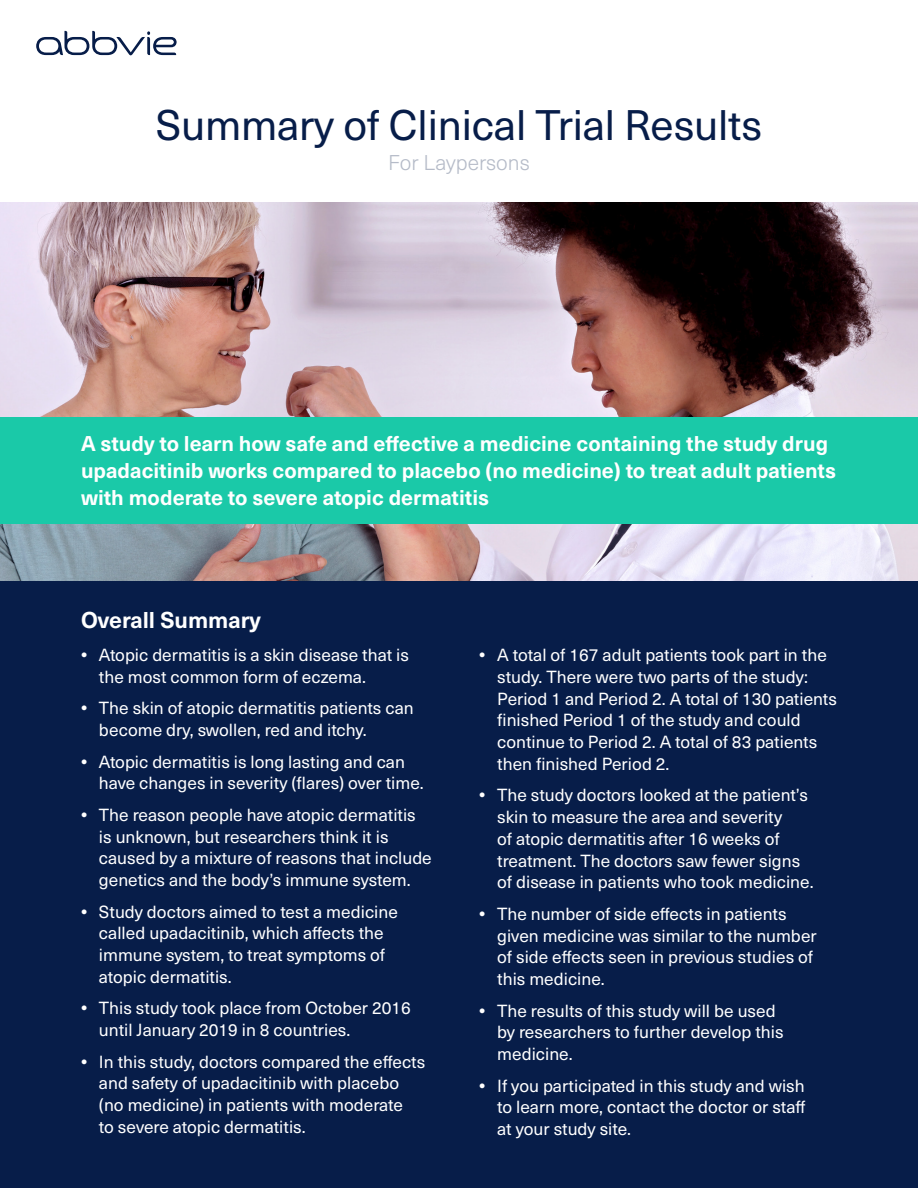
<style>
.page{position:relative;width:918px;height:1188px;background:#fff}
.page>*{position:absolute;margin:0;border:0;box-sizing:border-box;transform-origin:0 0}
.t1{font:42px "Neue Haas Unica Pro";letter-spacing:-.005em;color:#071d49}
.t2{font:700 22.5px "Neue Haas Unica Pro";color:#fff}
.t3{font:700 21px/27px "Neue Haas Unica Pro";color:#fff}
.t4{font:300 21px "Neue Haas Unica Pro";color:#b5bbc8}
.t5{font:17.25px/21.8px "Neue Haas Unica Pro";color:#fff}
.s1{font-weight:700}
</style>
<div class="page">
<div style="left:0;top:580px;width:918px;height:608px;background:#071d49"></div>
<img style="left:0;top:202px;width:918px;height:378px">
<div style="left:0;top:417px;width:918px;height:106px;background:#1ac9a8"></div>
<svg style="left:36px;top:31px;width:141px;height:24px"></svg>
<h1 class="t1" style="left:156px;top:100px;width:608px">Summary of Clinical Trial Results</h1>
<p class="t4" style="left:388px;top:150px;width:143px">For Laypersons</p>
<p class="t3" style="left:81px;top:430px;width:757px">A study to learn how safe and effective a medicine containing the study drug upadacitinib works compared to placebo (no medicine) to treat adult patients with moderate to severe atopic dermatitis</p>
<h2 class="t2" style="left:81px;top:606px;width:181px">Overall Summary</h2>
<p class="t5" style="left:99px;top:644px;width:311px;text-indent:-18px"><span class="s1">•</span> Atopic dermatitis is a skin disease that is the most common form of eczema.</p>
<p class="t5" style="left:99px;top:698px;width:316px;text-indent:-18px"><span class="s1">•</span> The skin of atopic dermatitis patients can become dry, swollen, red and itchy.</p>
<p class="t5" style="left:99px;top:751px;width:326px;text-indent:-18px"><span class="s1">•</span> Atopic dermatitis is long lasting and can have changes in severity (flares) over time.</p>
<p class="t5" style="left:99px;top:804px;width:334px;text-indent:-18px"><span class="s1">•</span> The reason people have atopic dermatitis is unknown, but researchers think it is caused by a mixture of reasons that include genetics and the body’s immune system.</p>
<p class="t5" style="left:99px;top:901px;width:300px;text-indent:-18px"><span class="s1">•</span> Study doctors aimed to test a medicine called upadacitinib, which affects the immune system, to treat symptoms of atopic dermatitis.</p>
<p class="t5" style="left:99px;top:998px;width:313px;text-indent:-18px"><span class="s1">•</span> This study took place from October 2016 until January 2019 in 8 countries.</p>
<p class="t5" style="left:99px;top:1051px;width:328px;text-indent:-18px"><span class="s1">•</span> In this study, doctors compared the effects and safety of upadacitinib with placebo (no medicine) in patients with moderate<br>to severe atopic dermatitis.</p>
<p class="t5" style="left:497px;top:644px;width:341px;text-indent:-18px"><span class="s1">•</span> A total of 167 adult patients took part in the study. There were two parts of the study:<br>Period 1 and Period 2. A total of 130 patients finished Period 1 of the study and could continue to Period 2. A total of 83 patients then finished Period 2.</p>
<p class="t5" style="left:497px;top:785px;width:318px;text-indent:-18px"><span class="s1">•</span> The study doctors looked at the patient’s skin to measure the area and severity<br>of atopic dermatitis after 16 weeks of treatment. The doctors saw fewer signs of disease in patients who took medicine.</p>
<p class="t5" style="left:497px;top:903px;width:321px;text-indent:-18px"><span class="s1">•</span> The number of side effects in patients given medicine was similar to the number of side effects seen in previous studies of this medicine.</p>
<p class="t5" style="left:497px;top:1000px;width:288px;text-indent:-18px"><span class="s1">•</span> The results of this study will be used by researchers to further develop this medicine.</p>
<p class="t5" style="left:497px;top:1075px;width:310px;text-align:justify;text-indent:-18px"><span class="s1">•</span> If you participated in this study and wish to learn more, contact the doctor or staff at your study site.</p>
</div>
